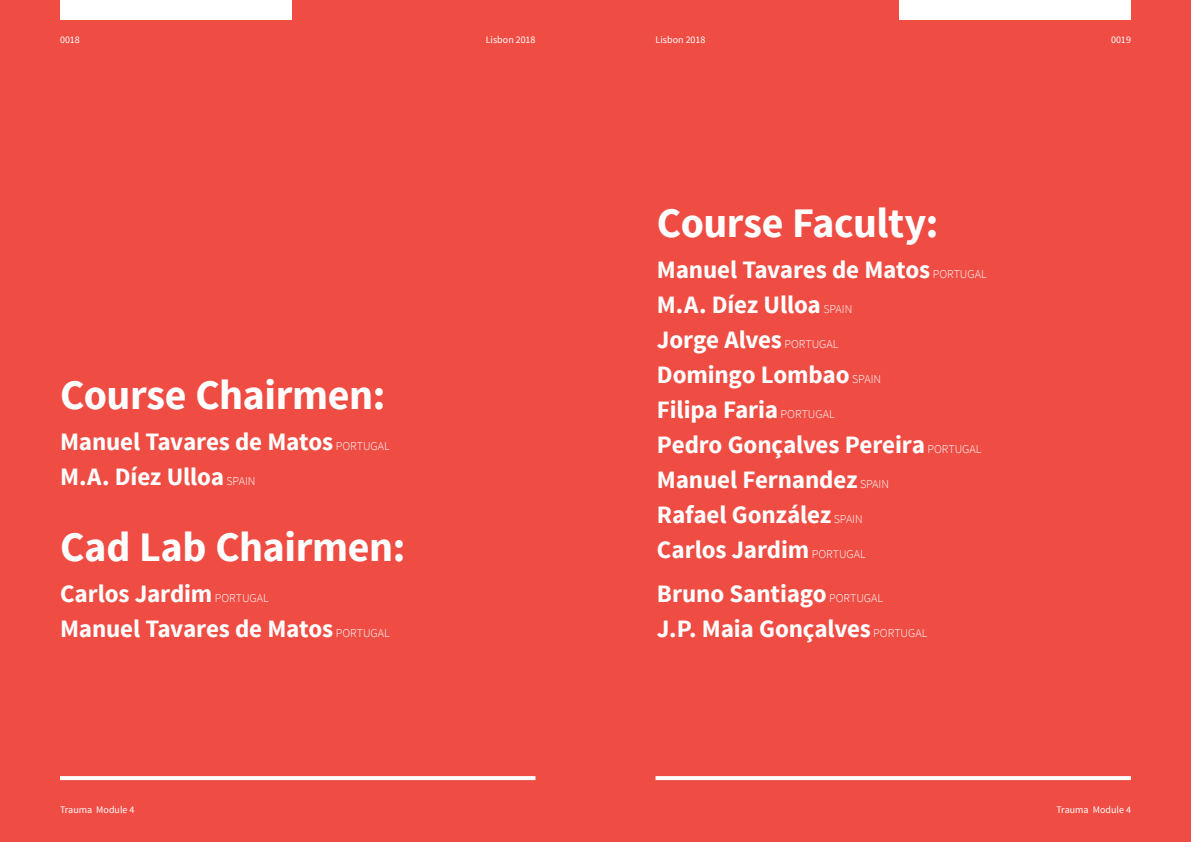
<style>
.page{position:relative;width:1191px;height:842px;background:#fff}
.page>*{position:absolute;margin:0;border:0;box-sizing:border-box;transform-origin:0 0}
.Headline_58_58_Left{font:700 42px "Source Sans Pro";letter-spacing:-.01em;color:#fff}
.Headline_58_58_Left-2{font:700 25px "Source Sans Pro";letter-spacing:-.005em;color:#fff}
.t1{font:10px "Source Sans Pro";color:#fff}
.s1{font-weight:300;font-size:12px}
</style>
<div class="page">
<div style="left:0;top:0;width:595px;height:842px;background:#ef4d44"></div>
<div style="left:595px;top:0;width:596px;height:842px;background:#ef4d44"></div>
<svg style="left:60px;top:776px;width:475px;height:4px;background:#fefafa"></svg>
<svg style="left:655px;top:776px;width:476px;height:4px;background:#fefafa"></svg>
<div style="left:60px;top:0;width:232px;height:20px;background:#fff"></div>
<div style="left:899px;top:0;width:232px;height:20px;background:#fff"></div>
<p class="t1" style="left:60px;top:33px;width:21px">0018</p>
<p class="t1" style="left:486px;top:33px;width:51px">Lisbon 2018</p>
<p class="t1" style="left:655px;top:33px;width:51px">Lisbon 2018</p>
<p class="t1" style="left:1111px;top:33px;width:21px">0019</p>
<p class="Headline_58_58_Left" style="left:60px;top:368px;width:327px">Course Chairmen:</p>
<p class="Headline_58_58_Left-2" style="left:60px;top:426px;width:331px">Manuel Tavares de Matos <span class="s1">PORTUGAL</span></p>
<p class="Headline_58_58_Left-2" style="left:60px;top:461px;width:197px">M.A. Díez Ulloa <span class="s1">SPAIN</span></p>
<p class="Headline_58_58_Left" style="left:60px;top:520px;width:347px">Cad Lab Chairmen:</p>
<p class="Headline_58_58_Left-2" style="left:60px;top:577px;width:210px">Carlos Jardim <span class="s1">PORTUGAL</span></p>
<p class="Headline_58_58_Left-2" style="left:60px;top:612px;width:331px">Manuel Tavares de Matos <span class="s1">PORTUGAL</span></p>
<p class="Headline_58_58_Left" style="left:657px;top:196px;width:283px">Course Faculty:</p>
<p class="Headline_58_58_Left-2" style="left:657px;top:253px;width:331px">Manuel Tavares de Matos <span class="s1">PORTUGAL</span></p>
<p class="Headline_58_58_Left-2" style="left:657px;top:288px;width:197px">M.A. Díez Ulloa <span class="s1">SPAIN</span></p>
<p class="Headline_58_58_Left-2" style="left:657px;top:323px;width:183px">Jorge Alves <span class="s1">PORTUGAL</span></p>
<p class="Headline_58_58_Left-2" style="left:657px;top:358px;width:225px">Domingo Lombao <span class="s1">SPAIN</span></p>
<p class="Headline_58_58_Left-2" style="left:657px;top:393px;width:179px">Filipa Faria <span class="s1">PORTUGAL</span></p>
<p class="Headline_58_58_Left-2" style="left:657px;top:428px;width:326px">Pedro Gonçalves Pereira <span class="s1">PORTUGAL</span></p>
<p class="Headline_58_58_Left-2" style="left:657px;top:463px;width:233px">Manuel Fernandez <span class="s1">SPAIN</span></p>
<p class="Headline_58_58_Left-2" style="left:657px;top:498px;width:207px">Rafael González <span class="s1">SPAIN</span></p>
<p class="Headline_58_58_Left-2" style="left:657px;top:533px;width:210px">Carlos Jardim <span class="s1">PORTUGAL</span></p>
<p class="Headline_58_58_Left-2" style="left:657px;top:577px;width:228px">Bruno Santiago <span class="s1">PORTUGAL</span></p>
<p class="Headline_58_58_Left-2" style="left:657px;top:612px;width:272px">J.P. Maia Gonçalves <span class="s1">PORTUGAL</span></p>
<p class="t1" style="left:60px;top:803px;width:76px">Trauma Module 4</p>
<p class="t1" style="left:1056px;top:803px;width:76px">Trauma Module 4</p>
</div>
